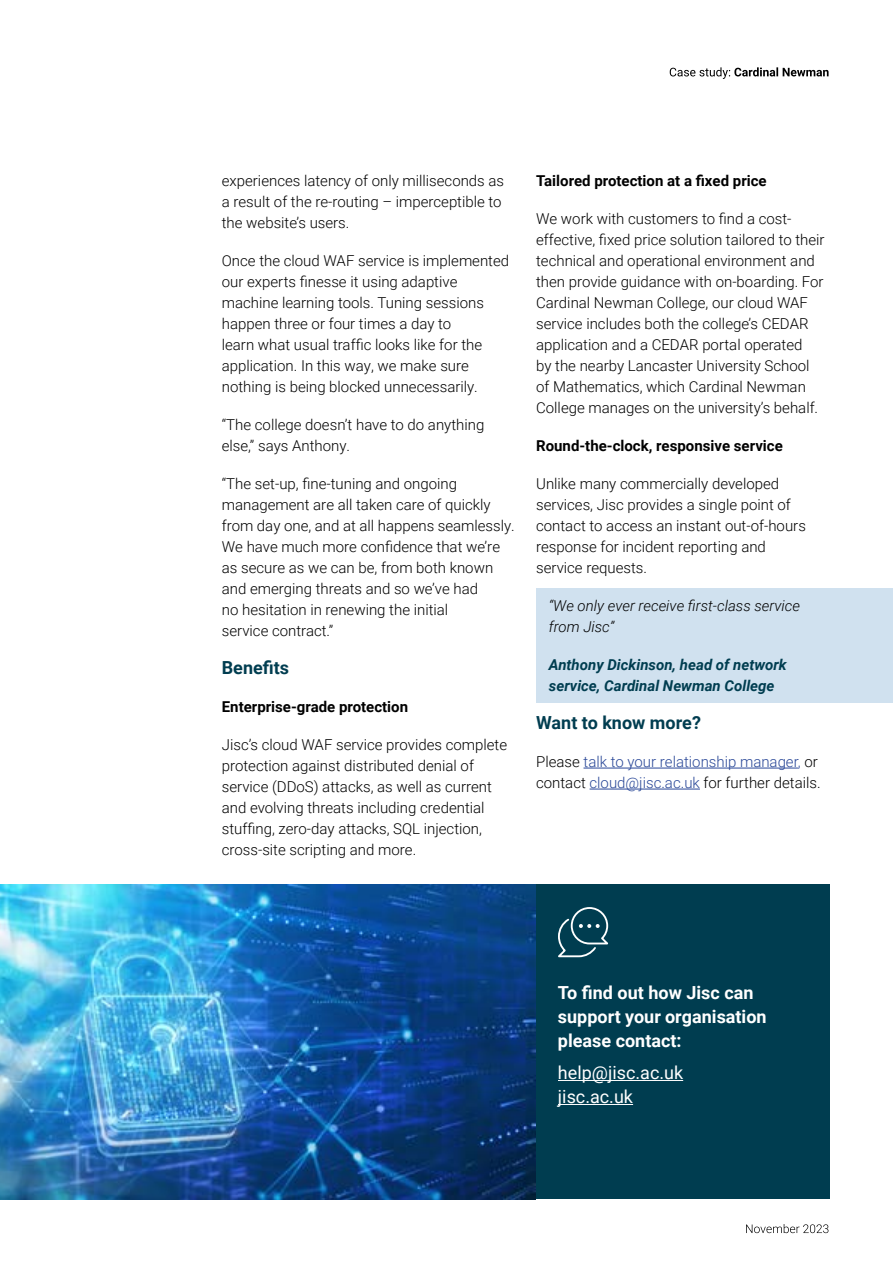
<style>
.page{position:relative;width:893px;height:1263px;background:#fff}
.page>*{position:absolute;margin:0;border:0;box-sizing:border-box;transform-origin:0 0}
.t1{font:700 18px/24px "Roboto";color:#fff}
.t2{font:18px/24px "Roboto";color:#fff}
.t3{font:700 18px "Roboto";color:#003d50}
.t4{font:300 15px/21px "Roboto";color:#000}
.t5{font:700 15px "Roboto";color:#000}
.t6{font:italic 700 15px/21px "Roboto";color:#003d50}
.t7{font:italic 300 15px/21px "Roboto";color:#000}
.t8{font:300 15px "Roboto";color:#2a4898}
.s1{color:#000}
.s2{color:#2a4898}
</style>
<div class="page">
<div style="left:536px;top:588px;width:357px;height:115px;background:#d0e1ef"></div>
<div style="left:536px;top:884px;width:293px;height:315px;background:#003d50"></div>
<svg style="left:558px;top:907px;width:51px;height:51px"></svg>
<img style="left:0;top:884px;width:536px;height:315px">
<svg style="left:746px;top:1224px;width:82px;height:9px"></svg>
<svg style="left:670px;top:67px;width:159px;height:12px"></svg>
<hr style="left:558px;top:1104px;width:75px;height:1px;background:#fff">
<hr style="left:558px;top:1080px;width:125px;height:1px;background:#fff">
<hr style="left:583px;top:768px;width:215px;height:1px;background:#2a4898">
<hr style="left:590px;top:789px;width:110px;height:1px;background:#2a4898">
<p class="t4" style="left:222px;top:169px;width:284px">experiences latency of only milliseconds as</p>
<p class="t5" style="left:536px;top:170px;width:232px">Tailored protection at a fixed price</p>
<p class="t4" style="left:222px;top:190px;width:281px">a result of the re-routing – imperceptible to the website’s users.</p>
<p class="t4" style="left:536px;top:207px;width:290px">We work with customers to find a cost&shy;effective, fixed price solution tailored to their</p>
<p class="t4" style="left:222px;top:249px;width:289px">Once the cloud WAF service is implemented</p>
<p class="t4" style="left:536px;top:249px;width:280px">technical and operational environment and</p>
<p class="t4" style="left:222px;top:270px;width:237px">our experts finesse it using adaptive</p>
<p class="t4" style="left:536px;top:270px;width:289px">then provide guidance with on-boarding. For</p>
<p class="t4" style="left:222px;top:291px;width:264px">machine learning tools. Tuning sessions</p>
<p class="t4" style="left:536px;top:291px;width:273px">Cardinal Newman College, our cloud WAF</p>
<p class="t4" style="left:222px;top:312px;width:231px">happen three or four times a day to</p>
<p class="t4" style="left:536px;top:312px;width:274px">service includes both the college’s CEDAR</p>
<p class="t4" style="left:222px;top:333px;width:262px">learn what usual traffic looks like for the</p>
<p class="t4" style="left:536px;top:333px;width:268px">application and a CEDAR portal operated</p>
<p class="t4" style="left:222px;top:354px;width:249px">application. In this way, we make sure</p>
<p class="t4" style="left:536px;top:354px;width:275px">by the nearby Lancaster University School</p>
<p class="t4" style="left:222px;top:375px;width:257px">nothing is being blocked unnecessarily.</p>
<p class="t4" style="left:536px;top:375px;width:284px">of Mathematics, which Cardinal Newman<br>College manages on the university’s behalf.</p>
<p class="t4" style="left:222px;top:413px;width:264px">“The college doesn’t have to do anything else,” says Anthony.</p>
<p class="t5" style="left:536px;top:435px;width:248px">Round-the-clock, responsive service</p>
<p class="t4" style="left:222px;top:472px;width:237px">“The set-up, fine-tuning and ongoing</p>
<p class="t4" style="left:536px;top:472px;width:245px">Unlike many commercially developed</p>
<p class="t4" style="left:222px;top:493px;width:270px">management are all taken care of quickly</p>
<p class="t4" style="left:536px;top:493px;width:256px">services, Jisc provides a single point of</p>
<p class="t4" style="left:222px;top:514px;width:295px">from day one, and at all happens seamlessly.</p>
<p class="t4" style="left:536px;top:514px;width:271px">contact to access an instant out-of-hours</p>
<p class="t4" style="left:222px;top:535px;width:280px">We have much more confidence that we’re</p>
<p class="t4" style="left:536px;top:535px;width:231px">response for incident reporting and</p>
<p class="t4" style="left:222px;top:556px;width:273px">as secure as we can be, from both known</p>
<p class="t4" style="left:536px;top:556px;width:112px">service requests.</p>
<p class="t4" style="left:222px;top:577px;width:258px">and emerging threats and so we’ve had no hesitation in renewing the initial service contract.”</p>
<p class="t3" style="left:222px;top:655px;width:69px">Benefits</p>
<p class="t5" style="left:222px;top:696px;width:188px">Enterprise-grade protection</p>
<p class="t3" style="left:536px;top:710px;width:166px">Want to know more?</p>
<p class="t4" style="left:222px;top:733px;width:287px">Jisc’s cloud WAF service provides complete protection against distributed denial of</p>
<p class="t7" style="left:549px;top:594px;width:253px">“We only ever receive first-class service from Jisc”</p>
<p class="t6" style="left:549px;top:653px;width:239px">Anthony Dickinson, head of network service, Cardinal Newman College</p>
<p class="t8" style="left:536px;top:751px;width:283px"><span class="s1">Please</span> talk to your relationship manager, <span class="s1">or</span></p>
<p class="t4" style="left:222px;top:775px;width:272px">service (DDoS) attacks, as well as current</p>
<p class="t4" style="left:536px;top:771px;width:286px">contact <span class="s2">cloud@jisc.ac.uk</span> for further details.</p>
<p class="t4" style="left:222px;top:796px;width:264px">and evolving threats including credential stuffing, zero-day attacks, SQL injection, cross-site scripting and more.</p>
<p class="t1" style="left:558px;top:979px;width:210px">To find out how Jisc can support your organisation please contact:</p>
<p class="t2" style="left:558px;top:1060px;width:127px">help@jisc.ac.uk jisc.ac.uk</p>
</div>
